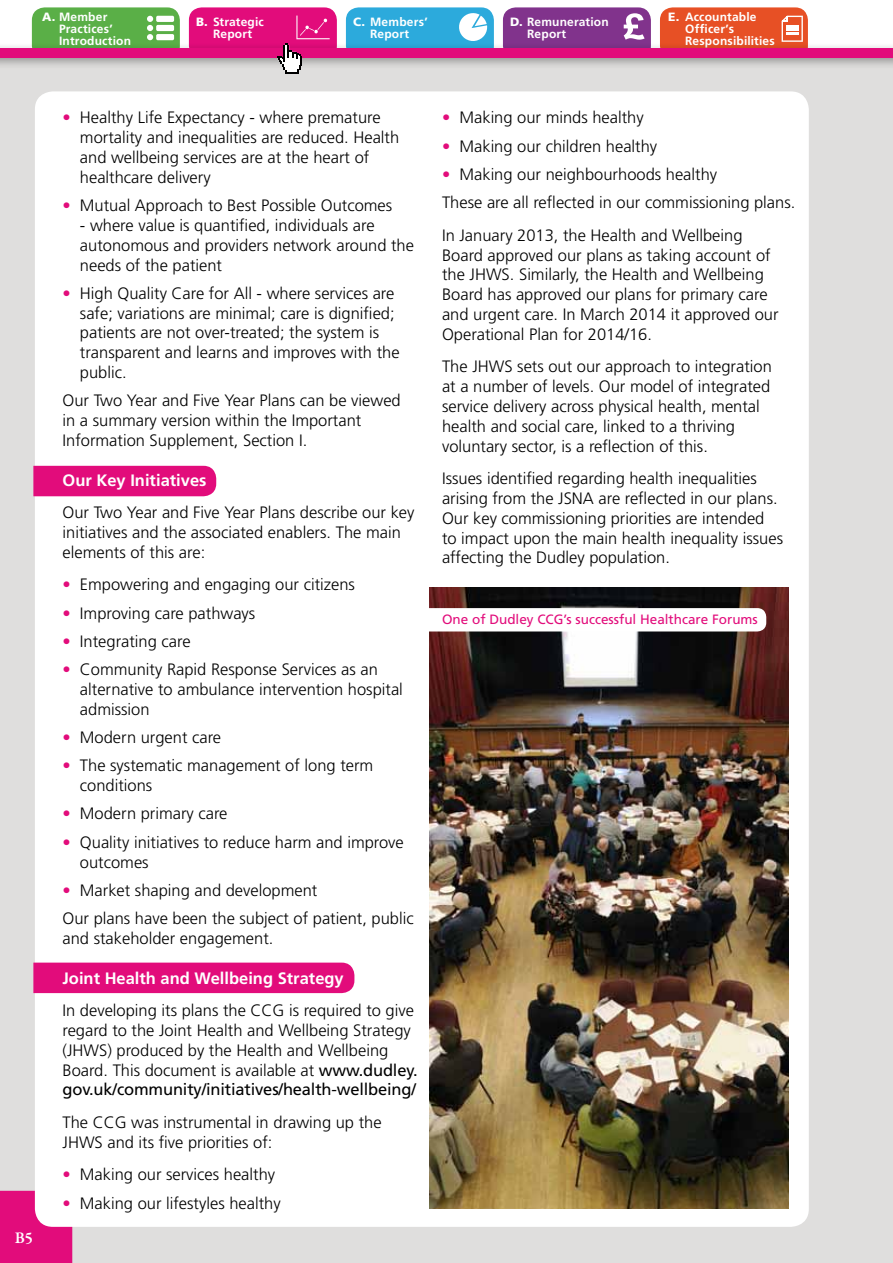
<style>
.page{position:relative;width:893px;height:1263px;background:#fff}
.page>*{position:absolute;margin:0;border:0;box-sizing:border-box;transform-origin:0 0}
.t1{font:300 16.5px/19.8px "Frutiger LT";color:#000}
.t2{font:700 16.5px "Frutiger LT";color:#fff}
.t3{font:16.5px "Frutiger";letter-spacing:-.01em;color:#000}
.t4{font:600 16.5px "Garamond Premr Pro";color:#fff}
.t5{font:13.5px "Frutiger";color:#e20c7b}
.t6{font:700 12px/12px "Frutiger LT";letter-spacing:.015em;color:#fff}
.s1{font-family:"Frutiger";font-weight:900}
.s2{font-family:"Frutiger";font-weight:400;color:#e20c7b}
.s3{font-family:"Frutiger";font-weight:400}
</style>
<div class="page">
<div style="left:32px;top:7px;width:148px;height:51px;background:#5aaf47;border-radius:13px"></div>
<div style="left:156px;top:16px;width:18px;height:6px;background:#fff;border-radius:2px"></div>
<div style="left:156px;top:25px;width:18px;height:6px;background:#fff;border-radius:2px"></div>
<svg style="left:147px;top:16px;width:6px;height:24px"></svg>
<div style="left:156px;top:34px;width:18px;height:6px;background:#fff;border-radius:2px"></div>
<div style="left:189px;top:7px;width:148px;height:51px;background:#e20c7b;border-radius:13px"></div>
<div style="left:660px;top:7px;width:148px;height:51px;background:#e75025;border-radius:13px"></div>
<svg style="left:782px;top:16px;width:21px;height:26px"></svg>
<div style="left:346px;top:7px;width:148px;height:51px;background:#2caadc;border-radius:13px"></div>
<svg style="left:459px;top:13px;width:28px;height:28px"></svg>
<div style="left:503px;top:7px;width:148px;height:51px;background:#81338c;border-radius:13px"></div>
<svg style="left:624px;top:13px;width:21px;height:27px"></svg>
<div style="left:0;top:49px;width:893px;height:1214px;background:#dfdedd"></div>
<div style="left:0;top:1191px;width:72px;height:72px;background:#e20c7b"></div>
<div style="left:35px;top:91px;width:774px;height:1136px;background:#fff;border-radius:18px"></div>
<div style="left:0;top:42px;width:893px;height:28px;background:#000;opacity:.37"></div>
<div style="left:0;top:48px;width:893px;height:10px;background:#e20c7b"></div>
<svg style="left:278px;top:16px;width:52px;height:58px"></svg>
<div style="left:33px;top:466px;width:183px;height:30px;background:#e20c7b"></div>
<div style="left:33px;top:962px;width:321px;height:31px;background:#e20c7b"></div>
<img style="left:430px;top:587px;width:358px;height:621px">
<svg style="left:429px;top:608px;width:337px;height:23px"></svg>
<p class="t6" style="left:59px;top:10px;width:74px;text-indent:-17px"><span class="s1">A.</span> Member<br>Practices’<br>Introduction</p>
<p class="t6" style="left:196px;top:16px;width:69px;text-align:center"><span class="s1">B.</span> Strategic<br>Report</p>
<p class="t6" style="left:685px;top:10px;width:91px;text-indent:-17px"><span class="s1">E.</span> Accountable<br>Officer’s<br>Responsibilities</p>
<p class="t6" style="left:353px;top:16px;width:76px;text-align:center"><span class="s1">C.</span> Members’<br>Report</p>
<p class="t6" style="left:527px;top:16px;width:83px;text-indent:-17px"><span class="s1">D.</span> Remuneration<br>Report</p>
<p class="t4" style="left:15px;top:1228px;width:20px">B5</p>
<p class="t1" style="left:80px;top:108px;width:321px;text-indent:-17px"><span class="s2">•</span> Healthy Life Expectancy - where premature mortality and inequalities are reduced. Health and wellbeing services are at the heart of healthcare delivery</p>
<p class="t1" style="left:63px;top:196px;width:331px"><span class="s2">•</span> Mutual Approach to Best Possible Outcomes</p>
<p class="t1" style="left:80px;top:216px;width:336px">- where value is quantified, individuals are autonomous and providers network around the needs of the patient</p>
<p class="t1" style="left:80px;top:283px;width:321px;text-indent:-17px"><span class="s2">•</span> High Quality Care for All - where services are safe; variations are minimal; care is dignified; patients are not over-treated; the system is transparent and learns and improves with the public.</p>
<p class="t1" style="left:63px;top:391px;width:340px">Our Two Year and Five Year Plans can be viewed in a summary version within the Important<br>Information Supplement, Section I.</p>
<p class="t2" style="left:63px;top:470px;width:145px">Our Key Initiatives</p>
<p class="t1" style="left:63px;top:503px;width:353px">Our Two Year and Five Year Plans describe our key initiatives and the associated enablers. The main elements of this are:</p>
<p class="t1" style="left:63px;top:575px;width:294px"><span class="s2">•</span> Empowering and engaging our citizens</p>
<p class="t1" style="left:63px;top:603px;width:194px"><span class="s2">•</span> Improving care pathways</p>
<p class="t1" style="left:63px;top:631px;width:130px"><span class="s2">•</span> Integrating care</p>
<p class="t1" style="left:80px;top:660px;width:324px;text-indent:-17px"><span class="s2">•</span> Community Rapid Response Services as an alternative to ambulance intervention hospital admission</p>
<p class="t1" style="left:63px;top:728px;width:160px"><span class="s2">•</span> Modern urgent care</p>
<p class="t1" style="left:80px;top:756px;width:295px;text-indent:-17px"><span class="s2">•</span> The systematic management of long term conditions</p>
<p class="t1" style="left:63px;top:804px;width:167px"><span class="s2">•</span> Modern primary care</p>
<p class="t1" style="left:80px;top:832px;width:325px;text-indent:-17px"><span class="s2">•</span> Quality initiatives to reduce harm and improve outcomes</p>
<p class="t1" style="left:63px;top:876px;width:353px;line-height:28.3px"><span class="s2">•</span> Market shaping and development<br>Our plans have been the subject of patient, public</p>
<p class="t1" style="left:63px;top:928px;width:212px">and stakeholder engagement.</p>
<p class="t2" style="left:63px;top:968px;width:283px">Joint Health and Wellbeing Strategy</p>
<p class="t1" style="left:63px;top:1001px;width:357px">In developing its plans the CCG is required to give regard to the Joint Health and Wellbeing Strategy (JHWS) produced by the Health and Wellbeing Board. This document is available at <span class="s3">www.dudley.</span></p>
<p class="t3" style="left:63px;top:1080px;width:355px">gov.uk/community/initiatives/health-wellbeing/</p>
<p class="t1" style="left:63px;top:1112px;width:321px">The CCG was instrumental in drawing up the<br>JHWS and its five priorities of:</p>
<p class="t1" style="left:63px;top:1165px;width:214px"><span class="s2">•</span> Making our services healthy</p>
<p class="t1" style="left:63px;top:1193px;width:220px"><span class="s2">•</span> Making our lifestyles healthy</p>
<p class="t1" style="left:442px;top:108px;width:203px"><span class="s2">•</span> Making our minds healthy</p>
<p class="t1" style="left:442px;top:136px;width:217px"><span class="s2">•</span> Making our children healthy</p>
<p class="t1" style="left:442px;top:160px;width:355px;line-height:28.3px"><span class="s2">•</span> Making our neighbourhoods healthy<br>These are all reflected in our commissioning plans.</p>
<p class="t1" style="left:442px;top:225px;width:338px">In January 2013, the Health and Wellbeing Board approved our plans as taking account of the JHWS. Similarly, the Health and Wellbeing Board has approved our plans for primary care and urgent care. In March 2014 it approved our Operational Plan for 2014/16.</p>
<p class="t1" style="left:442px;top:357px;width:331px">The JHWS sets out our approach to integration at a number of levels. Our model of integrated service delivery across physical health, mental health and social care, linked to a thriving voluntary sector, is a reflection of this.</p>
<p class="t1" style="left:442px;top:469px;width:343px">Issues identified regarding health inequalities arising from the JSNA are reflected in our plans.<br>Our key commissioning priorities are intended to impact upon the main health inequality issues affecting the Dudley population.</p>
<p class="t5" style="left:442px;top:612px;width:317px">One of Dudley CCG’s successful Healthcare Forums</p>
</div>
